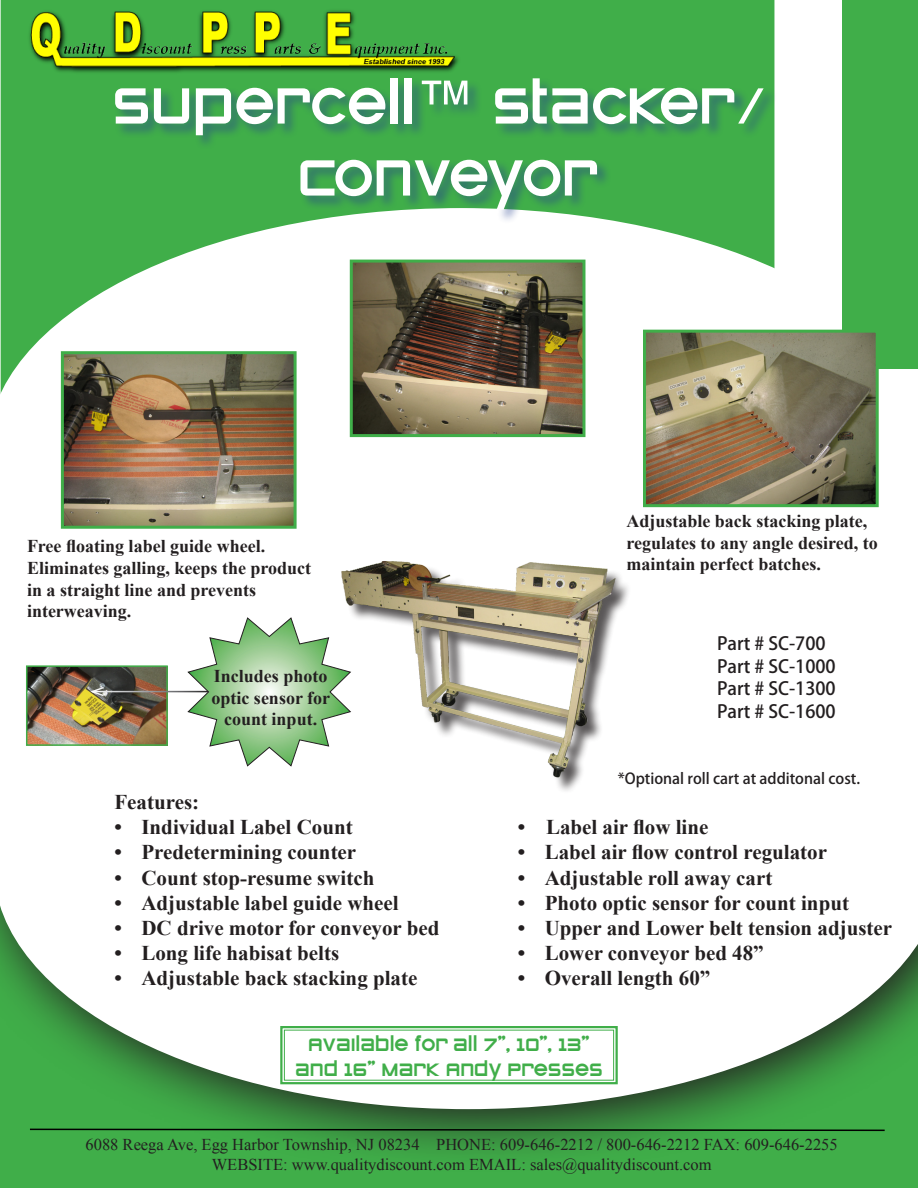
<style>
.page{position:relative;width:918px;height:1188px;background:#fff}
.page>*{position:absolute;margin:0;border:0;box-sizing:border-box;transform-origin:0 0}
.t1{font:60px "STOMP Zeroes";color:#fff}
.t2{font:60px "STOMP Zeroes";letter-spacing:-.045em;color:#fff}
.t3{font:700 21px "Times New Roman";color:#231f20}
.t4{font:21px "STOMP Zeroes";color:#40ae49}
.t5{font:700 18px/21.6px "Times New Roman";color:#231f20}
.t6{font:700 18px "Adobe Fan Heiti Std";color:#231f20}
.t7{font:16.5px "Times New Roman";color:#231f20}
.t8{font:700 15px "Adobe Fan Heiti Std";color:#231f20}
.s1{font-family:"Arial"}
</style>
<div class="page">
<div style="left:0;top:0;width:774px;height:208px;background:#40ae49"></div>
<svg style="left:0;top:208px;width:842px;height:221px"></svg>
<div style="left:0;top:1173px;width:918px;height:15px;background:#40ae49"></div>
<svg style="left:0;top:1109px;width:918px;height:64px;fill:#3fad48"></svg>
<svg style="left:0;top:905px;width:918px;height:204px"></svg>
<img style="left:7px;top:0;width:475px;height:95px">
<svg style="left:28px;top:1128px;width:858px;height:4px"></svg>
<div style="left:114px;top:77px;width:664px;height:147px;background:#253f8e;opacity:.5"></div>
<div style="left:842px;top:0;width:76px;height:369px;background:#40ae49"></div>
<img style="left:65px;top:355px;width:228px;height:170px">
<div style="left:61px;top:351px;width:236px;height:178px;border:3px solid #40ae49"></div>
<img style="left:354px;top:264px;width:227px;height:169px">
<div style="left:350px;top:260px;width:235px;height:177px;border:3px solid #40ae49"></div>
<img style="left:647px;top:334px;width:228px;height:169px">
<div style="left:643px;top:330px;width:236px;height:177px;border:3px solid #40ae49"></div>
<svg style="left:186px;top:617px;width:153px;height:150px"></svg>
<img style="left:29px;top:668px;width:136px;height:75px">
<div style="left:26px;top:665px;width:142px;height:81px;border:2px solid #40ae49"></div>
<hr style="left:92px;top:691px;width:116px;height:1px;background:#fff">
<svg style="left:88px;top:686px;width:18px;height:12px"></svg>
<svg style="left:279px;top:1025px;width:340px;height:60px"></svg>
<div style="left:284px;top:1030px;width:330px;height:51px;border:1px solid #40ae49"></div>
<div style="left:344px;top:563px;width:288px;height:231px;background:#231f20;opacity:.75"></div>
<img style="left:339px;top:561px;width:279px;height:219px">
<p class="t1" style="left:112px;top:77px;width:654px">SUPERCELL<span class="s1">™</span> STACKER/</p>
<p class="t2" style="left:298px;top:149px;width:303px">CONVEYOR</p>
<p class="t5" style="left:27px;top:535px;width:240px">Free floating label guide wheel.</p>
<p class="t5" style="left:27px;top:557px;width:286px">Eliminates galling, keeps the product in a straight line and prevents</p>
<p class="t5" style="left:27px;top:600px;width:106px">interweaving.</p>
<p class="t5" style="left:212px;top:665px;width:120px;text-align:center">Includes photo optic sensor for count input.</p>
<p class="t3" style="left:114px;top:787px;width:86px">Features:</p>
<p class="t3" style="left:114px;top:813px;width:240px">• Individual Label Count</p>
<p class="t3" style="left:114px;top:838px;width:243px">• Predetermining counter</p>
<p class="t3" style="left:114px;top:863px;width:261px">• Count stop-resume switch</p>
<p class="t3" style="left:114px;top:888px;width:286px">• Adjustable label guide wheel</p>
<p class="t3" style="left:114px;top:913px;width:327px">• DC drive motor for conveyor bed</p>
<p class="t3" style="left:114px;top:939px;width:226px">• Long life habisat belts</p>
<p class="t3" style="left:114px;top:964px;width:304px">• Adjustable back stacking plate</p>
<p class="t5" style="left:626px;top:510px;width:253px">Adjustable back stacking plate, regulates to any angle desired, to maintain perfect batches.</p>
<p class="t6" style="left:717px;top:633px;width:110px">Part # SC-700</p>
<p class="t6" style="left:717px;top:655px;width:120px">Part # SC-1000</p>
<p class="t6" style="left:717px;top:678px;width:120px">Part # SC-1300</p>
<p class="t6" style="left:717px;top:700px;width:120px">Part # SC-1600</p>
<p class="t8" style="left:618px;top:770px;width:244px">*Optional roll cart at additonal cost.</p>
<p class="t3" style="left:518px;top:813px;width:192px">• Label air flow line</p>
<p class="t3" style="left:518px;top:838px;width:311px">• Label air flow control regulator</p>
<p class="t3" style="left:518px;top:863px;width:256px">• Adjustable roll away cart</p>
<p class="t3" style="left:518px;top:888px;width:333px">• Photo optic sensor for count input</p>
<p class="t3" style="left:518px;top:913px;width:376px">• Upper and Lower belt tension adjuster</p>
<p class="t3" style="left:518px;top:939px;width:248px">• Lower conveyor bed 48”</p>
<p class="t3" style="left:518px;top:964px;width:194px">• Overall length 60”</p>
<p class="t4" style="left:309px;top:1034px;width:282px">AVAILABLE FOR ALL 7”, 10”, 13”</p>
<p class="t4" style="left:295px;top:1060px;width:309px">AND 16” MARK ANDY PRESSES</p>
<p class="t7" style="left:86px;top:1133px;width:754px">6088 Reega Ave, Egg Harbor Township, NJ 08234 PHONE: 609-646-2212 / 800-646-2212 FAX: 609-646-2255</p>
<p class="t7" style="left:212px;top:1153px;width:501px">WEBSITE: www.qualitydiscount.com EMAIL: sales@qualitydiscount.com</p>
</div>
